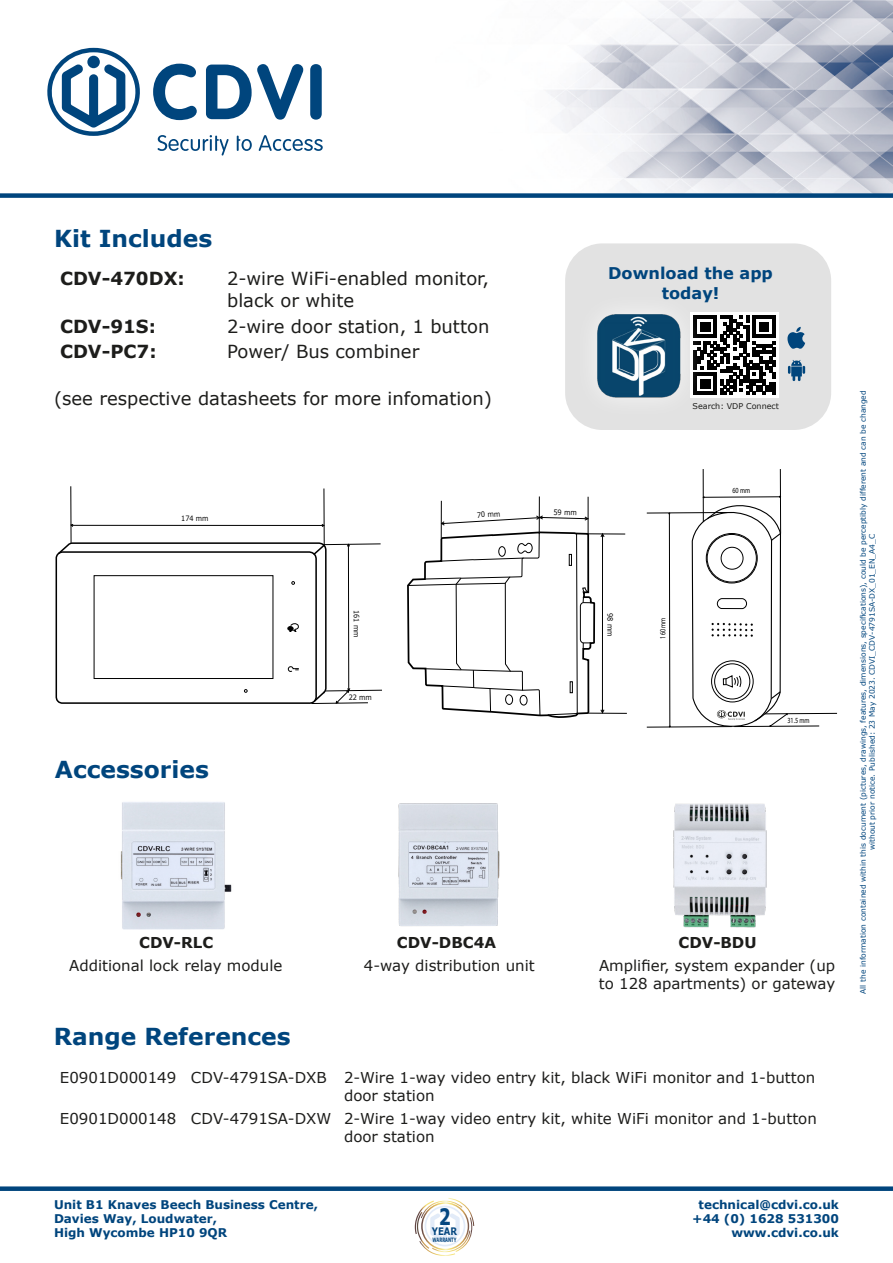
<style>
.page{position:relative;width:893px;height:1263px;background:#fff}
.page>*{position:absolute;margin:0;border:0;box-sizing:border-box;transform-origin:0 0}
.Section_Title{font:700 23.4px "Verdana";color:#00457d}
.t1{font:18px/21.6px "Verdana";color:#1d1d1b}
.t2{font:700 18px "Verdana";color:#1d1d1b}
.t3{font:700 16.2px/19.4px "Verdana";color:#00457d;text-align:center}
.Range_Table_Content{font:15px/18px "Verdana";color:#1d1d1b}
.t4{font:700 15px "Verdana";color:#1d1d1b}
.t5{font:700 12px/14.4px "Verdana";color:#00457d;text-align:right}
.t6{font:700 10.35px "Verdana";color:#054780;scale:.82 1}
.t7{font:7.95px "Verdana";color:#1d1d1b}
.t8{font:7.8px "Myriad Pro";color:#000;scale:.79 1}
.t9{font:7.5px/9px "Verdana";color:#00457d;text-align:center}
.t10{font:7.5px "Verdana";color:#000;scale:.88 1}
.t11{font:7.35px "Verdana";color:#000;scale:.88 1}
.t12{font:700 6px "Verdana";color:#054780;scale:.62 1}
</style>
<div class="page">
<div style="left:0;top:1186px;width:893px;height:5px;background:#00457d"></div>
<img style="left:546px;top:0;width:347px;height:193px">
<div style="left:0;top:193px;width:893px;height:5px;background:#00457d"></div>
<svg style="left:47px;top:48px;width:93px;height:88px"></svg>
<svg style="left:158px;top:135px;width:71px;height:21px"></svg>
<svg style="left:237px;top:136px;width:15px;height:15px"></svg>
<svg style="left:259px;top:135px;width:64px;height:16px"></svg>
<svg style="left:153px;top:64px;width:44px;height:56px"></svg>
<svg style="left:206px;top:64px;width:97px;height:56px"></svg>
<div style="left:310px;top:64px;width:12px;height:56px;background:#00457d;border-radius:6px"></div>
<svg style="left:415px;top:1198px;width:59px;height:58px"></svg>
<img style="left:120px;top:802px;width:112px;height:127px">
<img style="left:398px;top:803px;width:102px;height:123px">
<img style="left:673px;top:803px;width:94px;height:125px">
<hr style="left:441px;top:501px;width:1px;height:37px;background:#000">
<hr style="left:539px;top:496px;width:1px;height:38px;background:#000">
<hr style="left:586px;top:534px;width:39px;height:1px;background:#000">
<hr style="left:588px;top:713px;width:39px;height:1px;background:#000">
<hr style="left:588px;top:497px;width:1px;height:38px;background:#000">
<svg style="left:407px;top:515px;width:198px;height:203px"></svg>
<svg style="left:646px;top:469px;width:191px;height:259px"></svg>
<div style="left:565px;top:243px;width:266px;height:187px;background:#e2e2e2;border-radius:37px"></div>
<svg style="left:788px;top:360px;width:17px;height:21px"></svg>
<svg style="left:787px;top:327px;width:18px;height:22px"></svg>
<div style="left:691px;top:313px;width:88px;height:85px;background:#fff"></div>
<svg style="left:704px;top:316px;width:72px;height:79px"></svg>
<div style="left:573px;top:291px;width:131px;height:129px;background:#fff;opacity:.75"></div>
<img style="left:592px;top:310px;width:93px;height:92px">
<hr style="left:71px;top:486px;width:1px;height:57px;background:#000">
<hr style="left:324px;top:488px;width:1px;height:57px;background:#000">
<svg style="left:70px;top:524px;width:255px;height:3px"></svg>
<svg style="left:55px;top:542px;width:327px;height:162px"></svg>
<p class="Section_Title" style="left:54px;top:223px;width:160px">Kit Includes</p>
<p class="t2" style="left:60px;top:267px;width:126px">CDV-470DX:</p>
<p class="t1" style="left:227px;top:268px;width:263px">2-wire WiFi-enabled monitor, black or white</p>
<p class="t2" style="left:60px;top:314px;width:97px">CDV-91S:</p>
<p class="t1" style="left:227px;top:316px;width:264px">2-wire door station, 1 button</p>
<p class="t2" style="left:60px;top:340px;width:98px">CDV-PC7:</p>
<p class="t1" style="left:227px;top:341px;width:194px">Power/ Bus combiner</p>
<p class="t1" style="left:54px;top:388px;width:439px">(see respective datasheets for more infomation)</p>
<p class="t11" style="left:181px;top:514px;width:33px">174 mm</p>
<p class="Section_Title" style="left:55px;top:754px;width:156px">Accessories</p>
<p class="t11" style="left:361px;top:610px;width:33px;rotate:90deg">161 mm</p>
<p class="t11" style="left:349px;top:692px;width:28px">22 mm</p>
<p class="t10" style="left:477px;top:510px;width:28px;rotate:-3deg">70 mm</p>
<p class="t3" style="left:608px;top:264px;width:166px">Download the app today!</p>
<p class="t10" style="left:554px;top:507px;width:28px;rotate:2deg">59 mm</p>
<p class="t10" style="left:615px;top:613px;width:28px;rotate:90deg">98 mm</p>
<p class="t7" style="left:693px;top:401px;width:88px">Search: VDP Connect</p>
<p class="t8" style="left:732px;top:486px;width:24px">60 mm</p>
<p class="t8" style="left:658px;top:639px;width:28px;rotate:-90deg">160 mm</p>
<p class="t8" style="left:787px;top:715px;width:30px">31.5 mm</p>
<p class="t4" style="left:139px;top:933px;width:76px">CDV-RLC</p>
<p class="t4" style="left:397px;top:933px;width:101px">CDV-DBC4A</p>
<p class="t4" style="left:679px;top:933px;width:80px">CDV-BDU</p>
<p class="Range_Table_Content" style="left:69px;top:957px;width:215px">Additional lock relay module</p>
<p class="Range_Table_Content" style="left:364px;top:957px;width:172px">4-way distribution unit</p>
<p class="Range_Table_Content" style="left:599px;top:957px;width:238px">Amplifier, system expander (up to 128 apartments) or gateway</p>
<p class="Section_Title" style="left:54px;top:1021px;width:238px">Range References</p>
<p class="Range_Table_Content" style="left:60px;top:1068px;width:118px">E0901D000149</p>
<p class="Range_Table_Content" style="left:191px;top:1068px;width:137px">CDV-4791SA-DXB</p>
<p class="Range_Table_Content" style="left:344px;top:1068px;width:473px">2-Wire 1-way video entry kit, black WiFi monitor and 1-button door station</p>
<p class="Range_Table_Content" style="left:60px;top:1110px;width:118px">E0901D000148</p>
<p class="Range_Table_Content" style="left:191px;top:1110px;width:142px">CDV-4791SA-DXW</p>
<p class="Range_Table_Content" style="left:344px;top:1110px;width:474px">2-Wire 1-way video entry kit, white WiFi monitor and 1-button door station</p>
<p class="t9" style="left:859px;top:994px;width:605px;rotate:-90deg">All the information contained within this document (pictures, drawings, features, dimensions, specifications), could be perceptibly different and can be changed without prior notice. Published: 23 May 2023. CDVI_CDV-4791SA-DX_01_EN_A4_C</p>
<p class="t5" style="left:54px;top:1197px;width:266px;text-align:left">Unit B1 Knaves Beech Business Centre,<br>Davies Way, Loudwater,<br>High Wycombe HP10 9QR</p>
<p class="t6" style="left:432px;top:1224px;width:32px">YEAR<sup>2</sup></p>
<p class="t12" style="left:432px;top:1235px;width:40px">WARRANTY</p>
<p class="t5" style="left:692px;top:1197px;width:148px">technical@cdvi.co.uk +44 (0) 1628 531300 www.cdvi.co.uk</p>
</div>
